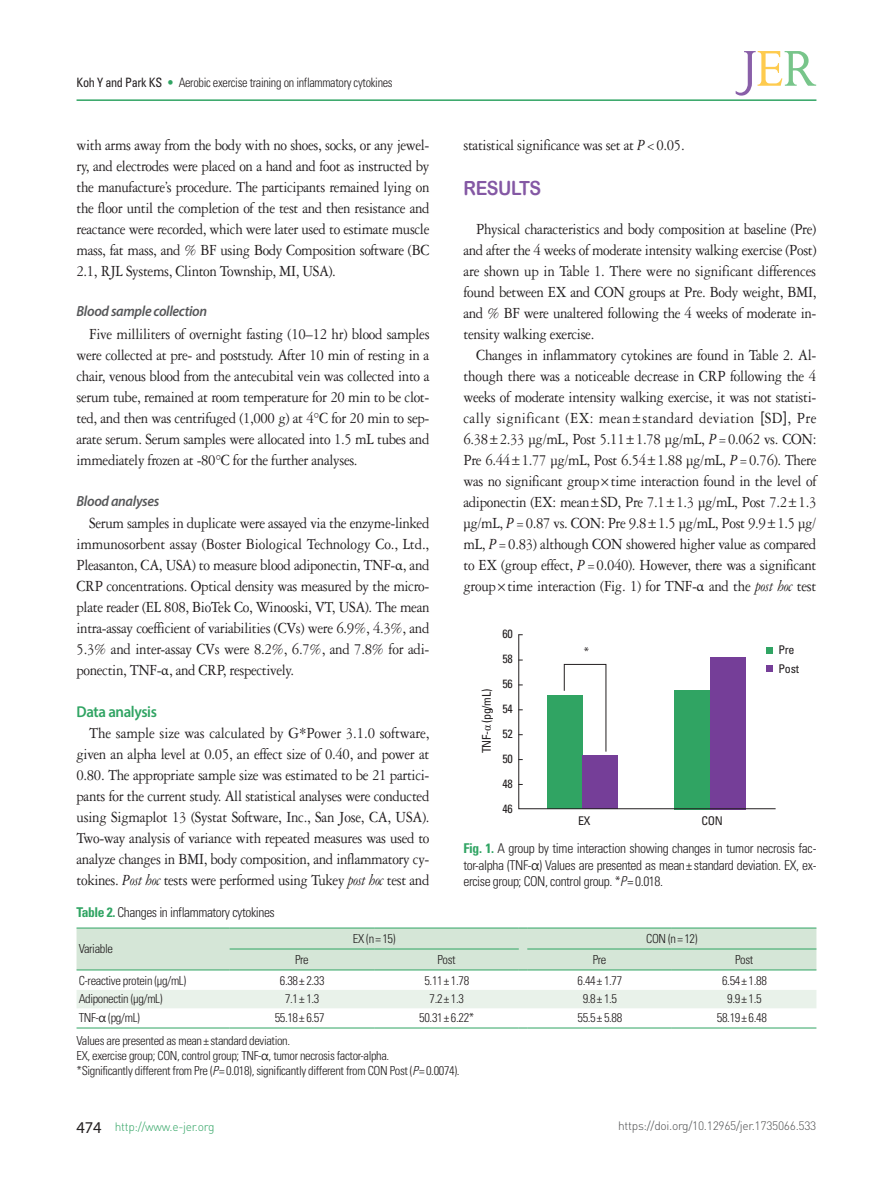
<style>
.page{position:relative;width:893px;height:1191px;background:#fff}
.page>*{position:absolute;margin:0;border:0;box-sizing:border-box;transform-origin:0 0}
.본문_대제목{font:19.5px "Arial Rounded MT Bold";letter-spacing:-.025em;color:#8458a4;scale:.9 1}
.본문_영문{font:16.5px/21px "Garamond 3 LT Std";letter-spacing:-.025em;color:#231f20;text-align:justify;scale:.9 1}
.본문_중제목{font:600 15.75px "Myriad Pro";letter-spacing:-.025em;color:#30a463;scale:.95 1}
.본문_소제목{font:italic 600 14.7px "Myriad Pro";letter-spacing:-.025em;color:#57585a;scale:.95 1}
.표제목_그림설명{font:300 condensed 13.5px/16.2px "Univers LT Std";letter-spacing:-.03em;color:#231f20;text-align:justify}
.하시라{font:300 condensed 12.9px "Univers LT Std";letter-spacing:-.025em;color:#231f20;scale:.95 1}
.표본문{font:300 condensed 12.45px "Univers LT Std";letter-spacing:-.03em;color:#231f20}
.t1{font:300 12px "DIN Pro";letter-spacing:-.025em;color:#4b4c4d}
.그림지문{font:condensed 12px "Univers LT Std";letter-spacing:-.025em;color:#231f20}
.t2{font:300 12px "DIN Pro";letter-spacing:-.025em;color:#30a463}
.s1{font-weight:400}
.s2{color:#30a463}
.s3{font-family:"Minion Pro";font-size:14.85px}
.s4{font-style:italic}
.s5{font-family:"Minion Pro";font-size:15.3px}
.s6{font-family:"Segoe UI"}
.s7{font-family:"Times New Roman";font-stretch:normal}
.s8{font-weight:700;color:#30a463}
.s9{font-family:"Segoe UI";font-weight:400;font-stretch:normal}
.s10{font-family:"Myriad Pro";font-weight:400;font-size:16.5px;color:#231f20}
</style>
<div class="page">
<hr style="left:77px;top:99px;width:739px;height:2px;background:#30a463">
<svg style="left:736px;top:51px;width:80px;height:45px"></svg>
<div style="left:77px;top:990px;width:739px;height:18px;background:#e9f2ea"></div>
<svg style="left:77px;top:927px;width:739px;height:43px;background:#cde2d1"></svg>
<hr style="left:527px;top:969px;width:145px;height:1px;background:#30a463">
<hr style="left:672px;top:969px;width:144px;height:1px;background:#30a463">
<hr style="left:77px;top:1027px;width:153px;height:1px;background:#30a463">
<hr style="left:230px;top:1027px;width:144px;height:1px;background:#30a463">
<hr style="left:374px;top:1027px;width:145px;height:1px;background:#30a463">
<hr style="left:527px;top:1027px;width:145px;height:1px;background:#30a463">
<hr style="left:672px;top:1027px;width:144px;height:1px;background:#30a463">
<svg style="left:518px;top:634px;width:258px;height:175px"></svg>
<p class="하시라" style="left:77px;top:74px;width:334px"><span class="s1">Koh Y and Park KS</span> <span class="s2">•</span> Aerobic exercise training on inflammatory cytokines</p>
<p class="본문_영문" style="left:77px;top:134px;width:394px">with arms away from the body with no shoes, socks, or any jewel&shy;ry, and electrodes were placed on a hand and foot as instructed by the manufacture’s procedure. The participants remained lying on the floor until the completion of the test and then resistance and reactance were recorded, which were later used to estimate muscle mass, fat mass, and % BF using Body Composition software (BC 2.1, RJL Systems, Clinton Township, MI, USA).</p>
<p class="본문_소제목" style="left:77px;top:302px;width:139px">Blood sample collection</p>
<p class="본문_영문" style="left:77px;top:323px;width:394px;text-indent:13px">Five milliliters of overnight fasting (10–12 hr) blood samples were collected at pre- and poststudy. After 10 min of resting in a chair, venous blood from the antecubital vein was collected into a serum tube, remained at room temperature for 20 min to be clot&shy;ted, and then was centrifuged (1,000 g) at 4°C for 20 min to sep&shy;arate serum. Serum samples were allocated into 1.5 mL tubes and immediately frozen at -80°C for the further analyses.</p>
<p class="본문_소제목" style="left:77px;top:491px;width:89px">Blood analyses</p>
<p class="본문_영문" style="left:77px;top:512px;width:394px;text-indent:13px">Serum samples in duplicate were assayed via the enzyme-linked immunosorbent assay (Boster Biological Technology Co., Ltd., Pleasanton, CA, USA) to measure blood adiponectin, TNF-<span class="s3">α</span>, and CRP concentrations. Optical density was measured by the micro&shy;plate reader (EL 808, BioTek Co, Winooski, VT, USA). The mean intra-assay coefficient of variabilities (CVs) were 6.9%, 4.3%, and 5.3% and inter-assay CVs were 8.2%, 6.7%, and 7.8% for adi&shy;ponectin, TNF-<span class="s3">α</span>, and CRP, respectively.</p>
<p class="본문_중제목" style="left:77px;top:701px;width:86px">Data analysis</p>
<p class="본문_영문" style="left:77px;top:722px;width:394px;text-indent:13px">The sample size was calculated by G*Power 3.1.0 software, given an alpha level at 0.05, an effect size of 0.40, and power at 0.80. The appropriate sample size was estimated to be 21 partici&shy;pants for the current study. All statistical analyses were conducted using Sigmaplot 13 (Systat Software, Inc., San Jose, CA, USA).<br>Two-way analysis of variance with repeated measures was used to analyze changes in BMI, body composition, and inflammatory cy&shy;tokines. <span class="s4">Post hoc</span> tests were performed using Tukey <span class="s4">post hoc</span> test and</p>
<p class="본문_영문" style="left:463px;top:134px;width:247px">statistical significance was set at <span class="s4">P</span>&lt;0.05.</p>
<p class="본문_대제목" style="left:463px;top:176px;width:88px">RESULTS</p>
<p class="본문_영문" style="left:463px;top:218px;width:394px;text-indent:13px">Physical characteristics and body composition at baseline (Pre) and after the 4 weeks of moderate intensity walking exercise (Post) are shown up in Table 1. There were no significant differences found between EX and CON groups at Pre. Body weight, BMI, and % BF were unaltered following the 4 weeks of moderate in&shy;tensity walking exercise.</p>
<p class="본문_영문" style="left:463px;top:344px;width:394px;text-indent:13px">Changes in inflammatory cytokines are found in Table 2. Al&shy;though there was a noticeable decrease in CRP following the 4 weeks of moderate intensity walking exercise, it was not statisti&shy;cally significant (EX: mean<span class="s5">±</span>standard deviation <span class="s6">[</span>SD<span class="s6">]</span>, Pre 6.38<span class="s5">±</span>2.33 μg/mL, Post 5.11<span class="s5">±</span>1.78 μg/mL, <span class="s4">P</span>=0.062 vs. CON:<br>Pre 6.44<span class="s5">±</span>1.77 μg/mL, Post 6.54<span class="s5">±</span>1.88 μg/mL, <span class="s4">P</span>=0.76). There was no significant group<span class="s5">×</span>time interaction found in the level of adiponectin (EX: mean<span class="s5">±</span>SD, Pre 7.1<span class="s5">±</span>1.3 μg/mL, Post 7.2<span class="s5">±</span>1.3 μg/mL, <span class="s4">P</span>=0.87 vs. CON: Pre 9.8<span class="s5">±</span>1.5 μg/mL, Post 9.9<span class="s5">±</span>1.5 μg/ mL, <span class="s4">P</span>=0.83) although CON showered higher value as compared to EX (group effect, <span class="s4">P</span>=0.040). However, there was a significant group<span class="s5">×</span>time interaction (Fig. 1) for TNF-<span class="s3">α</span> and the <span class="s4">post hoc</span> test</p>
<p class="그림지문" style="left:479px;top:753px;width:66px;rotate:-90deg">TNF-<span class="s7">α</span> (pg/mL)</p>
<p class="그림지문" style="left:502px;top:626px;width:12px">60</p>
<p class="그림지문" style="left:502px;top:651px;width:12px">58</p>
<p class="그림지문" style="left:502px;top:676px;width:12px">56</p>
<p class="그림지문" style="left:502px;top:701px;width:12px">54</p>
<p class="그림지문" style="left:502px;top:726px;width:12px">52</p>
<p class="그림지문" style="left:502px;top:751px;width:12px">50</p>
<p class="그림지문" style="left:502px;top:776px;width:12px">48</p>
<p class="그림지문" style="left:502px;top:801px;width:12px">46</p>
<p class="표제목_그림설명" style="left:583px;top:644px;width:7px">*</p>
<p class="그림지문" style="left:578px;top:812px;width:14px">EX</p>
<p class="그림지문" style="left:701px;top:812px;width:23px">CON</p>
<p class="그림지문" style="left:779px;top:642px;width:18px">Pre</p>
<p class="그림지문" style="left:779px;top:661px;width:22px">Post</p>
<p class="표제목_그림설명" style="left:463px;top:840px;width:354px"><span class="s8">Fig. 1.</span> A group by time interaction showing changes in tumor necrosis fac&shy;tor-alpha (TNF-<span class="s9">α</span>) Values are presented as mean± standard deviation. EX, ex&shy;ercise group; CON, control group. *<span class="s4">P</span>= 0.018.</p>
<p class="표제목_그림설명" style="left:77px;top:904px;width:200px"><span class="s8">Table 2.</span> Changes in inflammatory cytokines</p>
<p class="표본문" style="left:79px;top:941px;width:36px">Variable</p>
<p class="표본문" style="left:353px;top:930px;width:44px">EX (n= 15)</p>
<p class="표본문" style="left:646px;top:930px;width:53px">CON (n= 12)</p>
<p class="표본문" style="left:295px;top:951px;width:15px">Pre</p>
<p class="표본문" style="left:437px;top:951px;width:20px">Post</p>
<p class="표본문" style="left:593px;top:951px;width:15px">Pre</p>
<p class="표본문" style="left:735px;top:951px;width:20px">Post</p>
<p class="표본문" style="left:79px;top:973px;width:109px">C-reactive protein (μg/mL)</p>
<p class="표본문" style="left:280px;top:973px;width:46px">6.38± 2.33</p>
<p class="표본문" style="left:424px;top:973px;width:46px">5.11± 1.78</p>
<p class="표본문" style="left:578px;top:973px;width:46px">6.44± 1.77</p>
<p class="표본문" style="left:722px;top:973px;width:46px">6.54± 1.88</p>
<p class="표본문" style="left:79px;top:991px;width:85px">Adiponectin (μg/mL)</p>
<p class="표본문" style="left:285px;top:991px;width:36px">7.1± 1.3</p>
<p class="표본문" style="left:430px;top:991px;width:36px">7.2± 1.3</p>
<p class="표본문" style="left:583px;top:991px;width:36px">9.8± 1.5</p>
<p class="표본문" style="left:727px;top:991px;width:36px">9.9± 1.5</p>
<p class="표본문" style="left:79px;top:1009px;width:63px">TNF-<span class="s9">α</span> (pg/mL)</p>
<p class="표본문" style="left:275px;top:1009px;width:51px">55.18± 6.57</p>
<p class="표본문" style="left:419px;top:1009px;width:57px">50.31± 6.22*</p>
<p class="표본문" style="left:578px;top:1009px;width:46px">55.5± 5.88</p>
<p class="표본문" style="left:717px;top:1009px;width:51px">58.19± 6.48</p>
<p class="표본문" style="left:77px;top:1033px;width:215px">Values are presented as mean± standard deviation.</p>
<p class="표본문" style="left:77px;top:1048px;width:314px">EX, exercise group; CON, control group; TNF-<span class="s9">α</span>, tumor necrosis factor-alpha.</p>
<p class="표본문" style="left:77px;top:1063px;width:384px">*Significantly different from Pre (<span class="s4">P</span>= 0.018), significantly different from CON Post (<span class="s4">P</span>= 0.0074).</p>
<p class="t2" style="left:77px;top:1118px;width:140px"><span class="s10">474</span> http://www.e-jer.org</p>
<p class="t1" style="left:618px;top:1118px;width:200px">https://doi.org/10.12965/jer.1735066.533</p>
</div>
